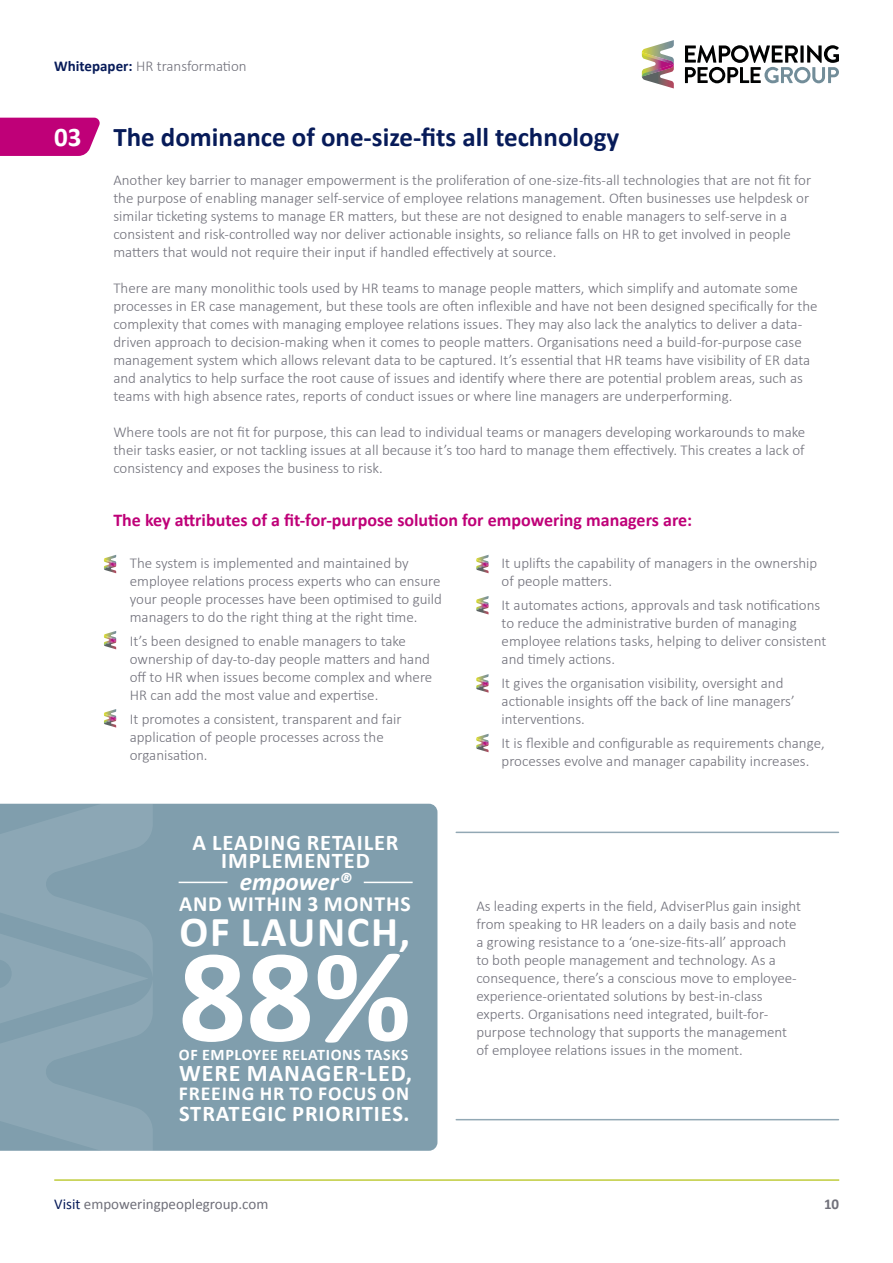
<style>
.page{position:relative;width:893px;height:1263px;background:#fff}
.page>*{position:absolute;margin:0;border:0;box-sizing:border-box;transform-origin:0 0}
.t1{font:700 133.5px "Calibri";color:#fff}
.t2{font:700 42.75px "Calibri";letter-spacing:.04em;color:#fff}
.t3{font:700 27px "Calibri";color:#071b59}
.t4{font:700 27px "Calibri";color:#fff}
.t5{font:italic 700 25.2px "Calibri";color:#fff}
.t6{font:700 24px "Calibri";letter-spacing:.04em;color:#fff}
.t7{font:700 22.5px/18px "Calibri";letter-spacing:.04em;color:#fff;text-align:center}
.t8{font:700 21.75px "Calibri";letter-spacing:.04em;color:#fff}
.t9{font:700 19.8px "Calibri";letter-spacing:.04em;color:#fff}
.t10{font:700 18px "Calibri";color:#bf0078}
.t11{font:700 16.2px "Calibri";letter-spacing:.04em;color:#fff}
.t12{font:300 15px/18px "Calibri";color:#70707a}
.t13{font:15px "Calibri";color:#70707a}
.t14{font:700 15px "Calibri";color:#70707a}
.s1{font-weight:700;color:#071b59}
.s2{color:#071b59}
</style>
<div class="page">
<svg style="left:0;top:118px;width:100px;height:38px"></svg>
<div style="left:154px;top:804px;width:283px;height:347px;background:#809ead"></div>
<svg style="left:0;top:804px;width:154px;height:347px"></svg>
<hr style="left:179px;top:882px;width:48px;height:1px;background:#fff">
<hr style="left:364px;top:882px;width:49px;height:1px;background:#fff">
<svg style="left:685px;top:45px;width:154px;height:38px"></svg>
<svg style="left:642px;top:40px;width:32px;height:48px"></svg>
<hr style="left:54px;top:1179px;width:785px;height:2px;background:#bfcc3b">
<svg style="left:104px;top:555px;width:12px;height:18px"></svg>
<svg style="left:476px;top:555px;width:13px;height:18px"></svg>
<svg style="left:476px;top:596px;width:13px;height:18px"></svg>
<svg style="left:476px;top:674px;width:13px;height:19px"></svg>
<svg style="left:476px;top:734px;width:13px;height:18px"></svg>
<svg style="left:104px;top:631px;width:12px;height:18px"></svg>
<svg style="left:104px;top:709px;width:12px;height:19px"></svg>
<hr style="left:456px;top:832px;width:382px;height:1px;background:#92a8b4">
<hr style="left:456px;top:1119px;width:382px;height:1px;background:#92a8b4">
<p class="t12" style="left:54px;top:57px;width:194px"><span class="s1">Whitepaper:</span> HR transformation</p>
<h3 class="t4" style="left:54px;top:118px;width:29px">03</h3>
<h3 class="t3" style="left:113px;top:118px;width:507px">The dominance of one-size-fits all technology</h3>
<p class="t12" style="left:113px;top:171px;width:699px">Another key barrier to manager empowerment is the proliferation of one-size-fits-all technologies that are not fit for the purpose of enabling manager self-service of employee relations management. Often businesses use helpdesk or similar ticketing systems to manage ER matters, but these are not designed to enable managers to self-serve in a consistent and risk-controlled way nor deliver actionable insights, so reliance falls on HR to get involved in people matters that would not require their input if handled effectively at source.</p>
<p class="t12" style="left:113px;top:279px;width:706px">There are many monolithic tools used by HR teams to manage people matters, which simplify and automate some processes in ER case management, but these tools are often inflexible and have not been designed specifically for the complexity that comes with managing employee relations issues. They may also lack the analytics to deliver a data&shy;driven approach to decision-making when it comes to people matters. Organisations need a build-for-purpose case management system which allows relevant data to be captured. It’s essential that HR teams have visibility of ER data and analytics to help surface the root cause of issues and identify where there are potential problem areas, such as teams with high absence rates, reports of conduct issues or where line managers are underperforming.</p>
<p class="t12" style="left:113px;top:423px;width:693px;text-align:justify">Where tools are not fit for purpose, this can lead to individual teams or managers developing workarounds to make their tasks easier, or not tackling issues at all because it’s too hard to manage them effectively. This creates a lack of consistency and exposes the business to risk.</p>
<p class="t10" style="left:113px;top:508px;width:580px">The key attributes of a fit-for-purpose solution for empowering managers are:</p>
<p class="t12" style="left:130px;top:554px;width:314px">The system is implemented and maintained by employee relations process experts who can ensure your people processes have been optimised to guild managers to do the right thing at the right time.</p>
<p class="t12" style="left:130px;top:632px;width:304px">It’s been designed to enable managers to take ownership of day-to-day people matters and hand off to HR when issues become complex and where HR can add the most value and expertise.</p>
<p class="t12" style="left:130px;top:710px;width:273px">It promotes a consistent, transparent and fair application of people processes across the organisation.</p>
<h3 class="t7" style="left:193px;top:833px;width:208px">A LEADING RETAILER<br>IMPLEMENTED</h3>
<h3 class="t5" style="left:240px;top:864px;width:113px">empower®</h3>
<h3 class="t8" style="left:179px;top:889px;width:233px">AND WITHIN 3 MONTHS</h3>
<h2 class="t2" style="left:179px;top:901px;width:232px">OF LAUNCH,</h2>
<h1 class="t1" style="left:179px;top:902px;width:234px">88%</h1>
<p class="t11" style="left:179px;top:1043px;width:231px">OF EMPLOYEE RELATIONS TASKS</p>
<h3 class="t6" style="left:179px;top:1056px;width:234px">WERE MANAGER-LED,</h3>
<h3 class="t9" style="left:179px;top:1080px;width:232px">FREEING HR TO FOCUS ON</h3>
<h3 class="t7" style="left:179px;top:1104px;width:232px">STRATEGIC PRIORITIES.</h3>
<p class="t12" style="left:502px;top:554px;width:317px">It uplifts the capability of managers in the ownership of people matters.</p>
<p class="t12" style="left:502px;top:596px;width:326px">It automates actions, approvals and task notifications to reduce the administrative burden of managing employee relations tasks, helping to deliver consistent and timely actions.</p>
<p class="t12" style="left:502px;top:674px;width:295px">It gives the organisation visibility, oversight and actionable insights off the back of line managers’ interventions.</p>
<p class="t12" style="left:502px;top:734px;width:325px">It is flexible and configurable as requirements change, processes evolve and manager capability increases.</p>
<p class="t12" style="left:476px;top:897px;width:326px">As leading experts in the field, AdviserPlus gain insight from speaking to HR leaders on a daily basis and note a growing resistance to a ‘one-size-fits-all’ approach to both people management and technology. As a consequence, there’s a conscious move to employee&shy;experience-orientated solutions by best-in-class experts. Organisations need integrated, built-for&shy;purpose technology that supports the management of employee relations issues in the moment.</p>
<p class="t13" style="left:54px;top:1193px;width:216px"><span class="s2">Visit</span> empoweringpeoplegroup.com</p>
<p class="t14" style="left:824px;top:1193px;width:17px">10</p>
</div>
